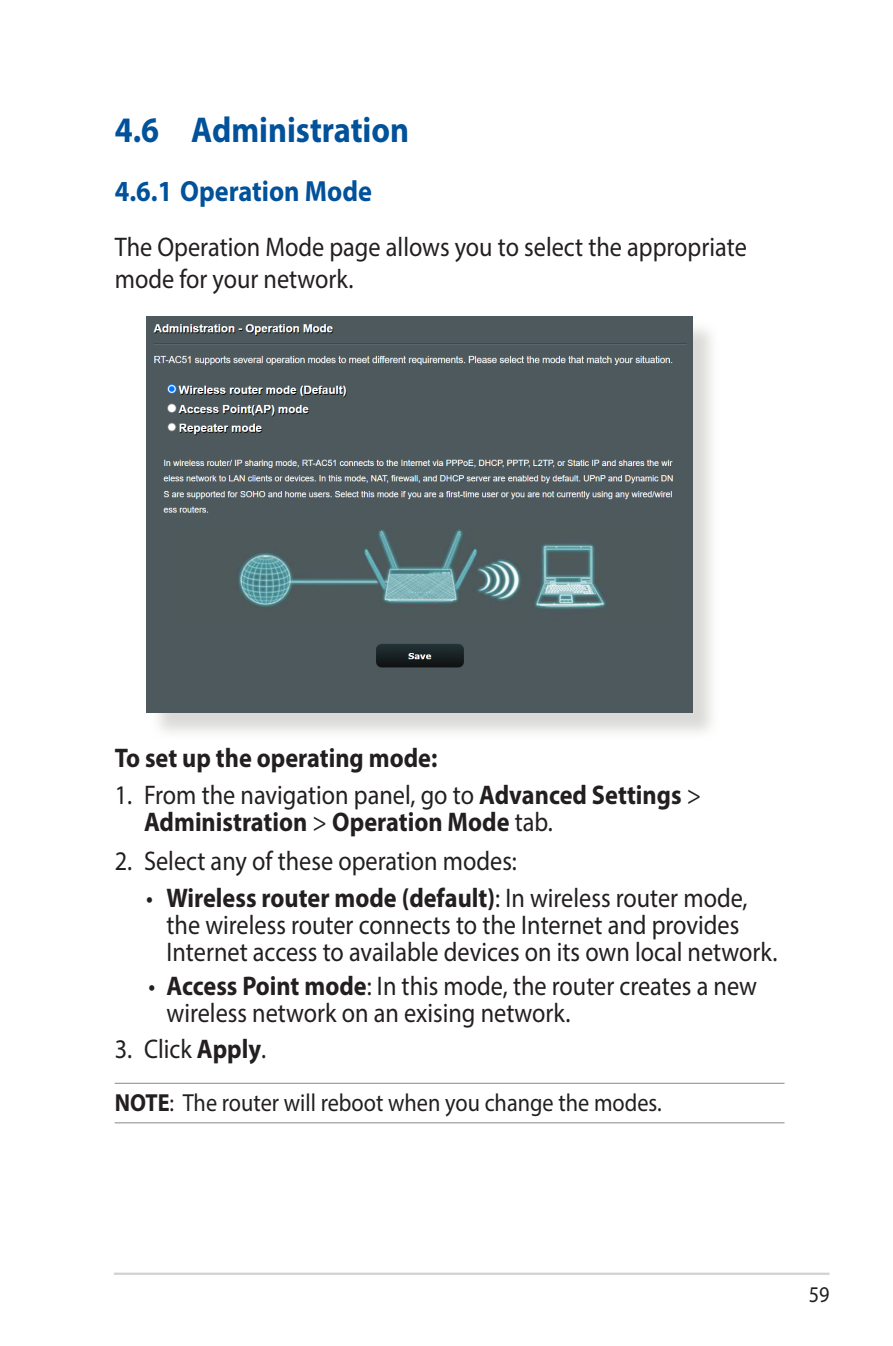
<style>
.page{position:relative;width:893px;height:1346px;background:#fff}
.page>*{position:absolute;margin:0;border:0;box-sizing:border-box;transform-origin:0 0}
.t1{font:700 36px "Myriad Pro";color:#01529a;scale:.9 1}
.t2{font:700 29.25px "Myriad Pro";color:#01529a;scale:.9 1}
.t3{font:27px/27px "Myriad Pro";color:#231f20;scale:.9 1}
.t4{font:700 27px/27px "Myriad Pro";color:#231f20;scale:.9 1}
.t5{font:24.75px "Myriad Pro";color:#231f20;scale:.9 1}
.t6{font:22.5px "Myriad Pro";color:#231f20;scale:.9 1}
.s1{font-weight:400}
.s2{font-weight:700}
</style>
<div class="page">
<hr style="left:114px;top:1272px;width:715px;height:3px;background:#d1d2d4">
<hr style="left:115px;top:1083px;width:669px;height:1px;background:#939598">
<hr style="left:115px;top:1122px;width:669px;height:1px;background:#939598">
<div style="left:150px;top:320px;width:570px;height:421px;background:#cfcecb;opacity:.75"></div>
<img style="left:147px;top:316px;width:545px;height:397px">
<h1 class="t1" style="left:115px;top:106px;width:329px">4.6 Administration</h1>
<p class="t2" style="left:115px;top:172px;width:287px">4.6.1 Operation Mode</p>
<p class="t3" style="left:115px;top:230px;width:704px;line-height:32.4px">The Operation Mode page allows you to select the appropriate mode for your network.</p>
<p class="t4" style="left:115px;top:743px;width:360px">To set up the operating mode:</p>
<p class="t4" style="left:144px;top:780px;width:621px;text-indent:-29px"><span class="s1">1. From the navigation panel, go to</span> Advanced Settings <span class="s1">&gt;<br></span>Administration <span class="s1">&gt;</span> Operation Mode <span class="s1">tab.</span></p>
<p class="t3" style="left:115px;top:847px;width:448px">2. Select any of these operation modes:</p>
<p class="t3" style="left:166px;top:884px;width:680px;text-indent:-20px">• <span class="s2">Wireless router mode (default)</span>: In wireless router mode, the wireless router connects to the Internet and provides<br>Internet access to available devices on its own local network.</p>
<p class="t3" style="left:166px;top:971px;width:658px;text-indent:-18px">• <span class="s2">Access Point mode</span>: In this mode, the router creates a new wireless network on an exising network.</p>
<p class="t3" style="left:115px;top:1035px;width:170px">3. Click <span class="s2">Apply</span>.</p>
<p class="t5" style="left:115px;top:1087px;width:609px"><span class="s2">NOTE</span>: The router will reboot when you change the modes.</p>
<p class="t6" style="left:809px;top:1281px;width:25px">59</p>
</div>
